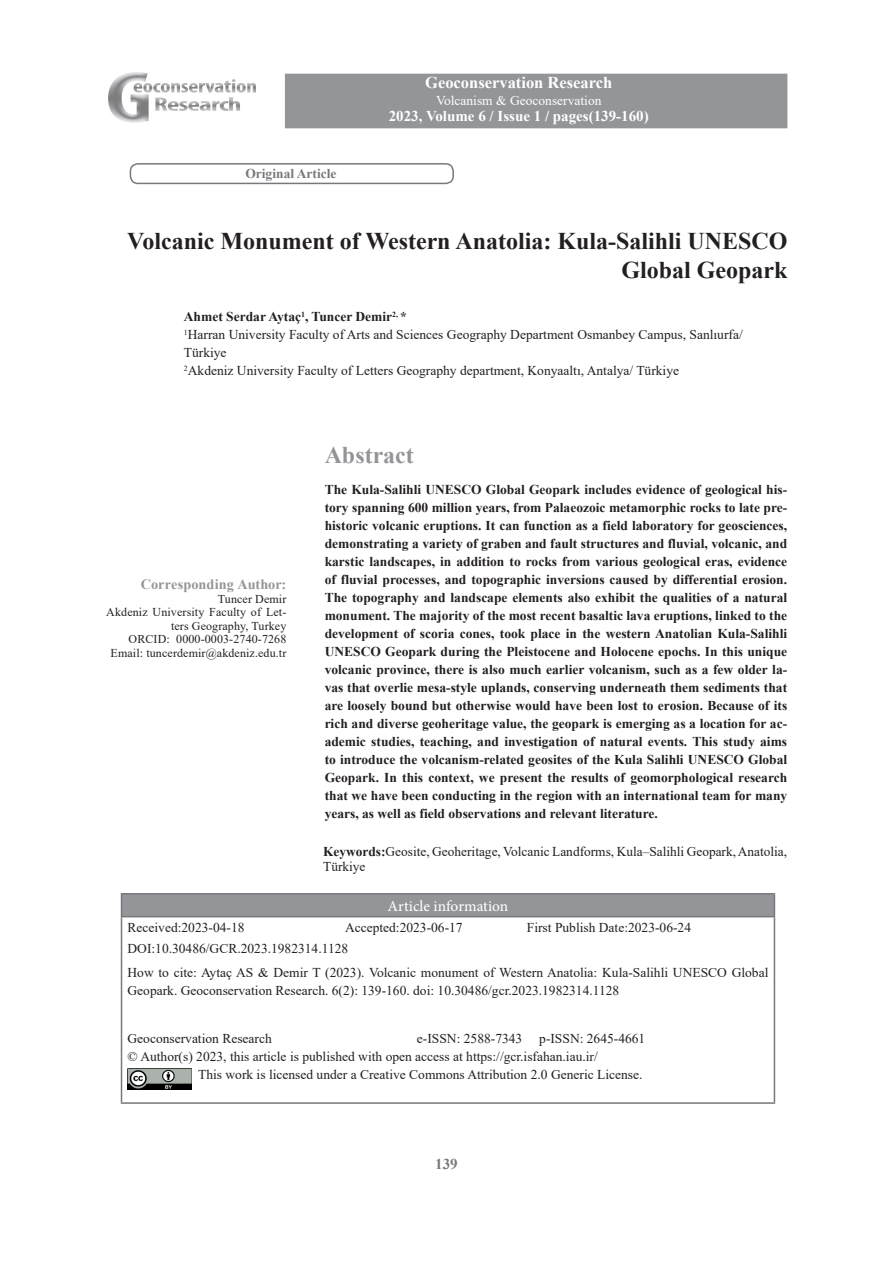
<style>
.page{position:relative;width:893px;height:1263px;background:#fff}
.page>*{position:absolute;margin:0;border:0;box-sizing:border-box;transform-origin:0 0}
.t1{font:700 24px/28.8px "Times New Roman";color:#231f20;text-align:right}
.t2{font:700 24px "Times New Roman";color:#939598}
.t3{font:700 16.5px "Times New Roman";color:#fff}
.t4{font:700 15px "Times New Roman";color:#fff}
.t5{font:15px "Adobe Hebrew";color:#fff}
.t6{font:700 15px "Times New Roman";color:#76787b}
.t7{font:700 14.25px "Times New Roman";letter-spacing:.005em;color:#939598}
.t8{font:700 13.5px/18px "Times New Roman";color:#231f20;text-align:justify}
.t9{font:13.5px/18px "Times New Roman";color:#231f20}
.t10{font:13.5px "Times New Roman";color:#fff}
.t11{font:700 13.5px "Times New Roman";color:#76787b}
.t12{font:12px/13.5px "Times New Roman";letter-spacing:.01em;color:#231f20;text-align:right}
.s1{font-weight:700}
</style>
<div class="page">
<div style="left:285px;top:74px;width:502px;height:54px;background:#939598"></div>
<img style="left:108px;top:72px;width:147px;height:51px">
<div style="left:130px;top:163px;width:324px;height:21px;border:2px solid #76787b;border-radius:8px"></div>
<div style="left:122px;top:894px;width:652px;height:23px;background:#939598"></div>
<hr style="left:121px;top:893px;width:654px;height:1px;background:#76787b">
<svg style="left:121px;top:894px;width:1px;height:22px"></svg>
<svg style="left:774px;top:894px;width:1px;height:22px"></svg>
<hr style="left:121px;top:916px;width:654px;height:1px;background:#76787b">
<hr style="left:121px;top:917px;width:1px;height:185px;background:#76787b">
<hr style="left:774px;top:917px;width:1px;height:185px;background:#76787b">
<hr style="left:121px;top:1102px;width:654px;height:2px;background:#76787b">
<img style="left:127px;top:1068px;width:64px;height:21px">
<p class="t11" style="left:245px;top:164px;width:93px">Original Article</p>
<p class="t3" style="left:425px;top:71px;width:189px">Geoconservation Research</p>
<p class="t10" style="left:436px;top:91px;width:167px">Volcanism &amp; Geoconservation</p>
<p class="t4" style="left:389px;top:106px;width:262px">2023, Volume 6 / Issue 1 / pages(139-160)</p>
<p class="t1" style="left:127px;top:226px;width:662px">Volcanic Monument of Western Anatolia: Kula-Salihli UNESCO<br>Global Geopark</p>
<p class="t8" style="left:184px;top:307px;width:224px">Ahmet Serdar Aytaç<sup>1</sup>, Tuncer Demir<sup>2,</sup> *</p>
<p class="t9" style="left:184px;top:325px;width:560px"><sup>1</sup>Harran University Faculty of Arts and Sciences Geography Department Osmanbey Campus, Sanlıurfa/<br>Türkiye</p>
<p class="t9" style="left:184px;top:361px;width:497px"><sup>2</sup>Akdeniz University Faculty of Letters Geography department, Konyaaltı, Antalya/ Türkiye</p>
<p class="t7" style="left:141px;top:575px;width:147px">Corresponding Author:</p>
<p class="t12" style="left:218px;top:592px;width:70px">Tuncer Demir</p>
<p class="t12" style="left:106px;top:605px;width:182px">Akdeniz University Faculty of Let&shy;ters Geography, Turkey</p>
<p class="t12" style="left:129px;top:632px;width:159px">ORCID: 0000-0003-2740-7268</p>
<p class="t12" style="left:111px;top:646px;width:177px">Email: tuncerdemir@akdeniz.edu.tr</p>
<p class="t2" style="left:325px;top:439px;width:91px">Abstract</p>
<p class="t8" style="left:325px;top:480px;width:464px">The Kula-Salihli UNESCO Global Geopark includes evidence of geological his&shy;tory spanning 600 million years, from Palaeozoic metamorphic rocks to late pre&shy;historic volcanic eruptions. It can function as a field laboratory for geosciences, demonstrating a variety of graben and fault structures and fluvial, volcanic, and karstic landscapes, in addition to rocks from various geological eras, evidence of fluvial processes, and topographic inversions caused by differential erosion.<br>The topography and landscape elements also exhibit the qualities of a natural monument. The majority of the most recent basaltic lava eruptions, linked to the development of scoria cones, took place in the western Anatolian Kula-Salihli UNESCO Geopark during the Pleistocene and Holocene epochs. In this unique volcanic province, there is also much earlier volcanism, such as a few older la&shy;vas that overlie mesa-style uplands, conserving underneath them sediments that are loosely bound but otherwise would have been lost to erosion. Because of its rich and diverse geoheritage value, the geopark is emerging as a location for ac&shy;ademic studies, teaching, and investigation of natural events. This study aims to introduce the volcanism-related geosites of the Kula Salihli UNESCO Global Geopark. In this context, we present the results of geomorphological research that we have been conducting in the region with an international team for many years, as well as field observations and relevant literature.</p>
<p class="t9" style="left:323px;top:844px;width:465px;line-height:15px"><span class="s1">Keywords:</span>Geosite, Geoheritage, Volcanic Landforms, Kula–Salihli Geopark, Anatolia,<br>Türkiye</p>
<p class="t5" style="left:388px;top:897px;width:122px">Article information</p>
<p class="t9" style="left:128px;top:918px;width:118px">Received:2023-04-18</p>
<p class="t9" style="left:345px;top:918px;width:119px">Accepted:2023-06-17</p>
<p class="t9" style="left:527px;top:918px;width:166px">First Publish Date:2023-06-24</p>
<p class="t9" style="left:128px;top:939px;width:222px">DOI:10.30486/GCR.2023.1982314.1128</p>
<p class="t9" style="left:128px;top:963px;width:642px">How to cite: Aytaç AS &amp; Demir T (2023). Volcanic monument of Western Anatolia: Kula-Salihli UNESCO Global<br>Geopark. Geoconservation Research. 6(2): 139-160. doi: 10.30486/gcr.2023.1982314.1128</p>
<p class="t9" style="left:128px;top:1029px;width:146px">Geoconservation Research</p>
<p class="t9" style="left:417px;top:1029px;width:107px">e-ISSN: 2588-7343</p>
<p class="t9" style="left:539px;top:1029px;width:108px">p-ISSN: 2645-4661</p>
<p class="t9" style="left:128px;top:1047px;width:472px">© Author(s) 2023, this article is published with open access at https://gcr.isfahan.iau.ir/</p>
<p class="t9" style="left:198px;top:1065px;width:446px">This work is licensed under a Creative Commons Attribution 2.0 Generic License.</p>
<p class="t6" style="left:435px;top:1154px;width:24px">139</p>
</div>
